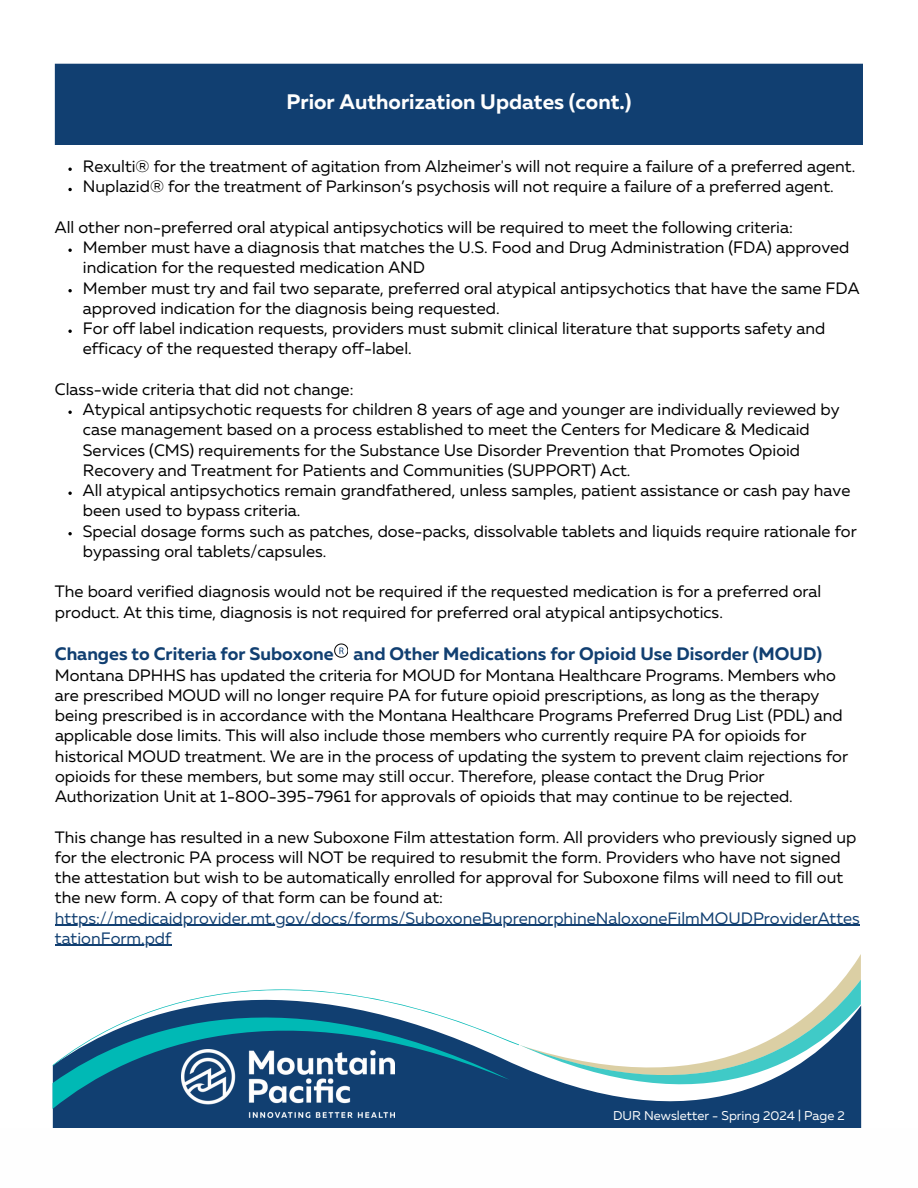
<style>
.page{position:relative;width:918px;height:1188px;background:#fff}
.page>*{position:absolute;margin:0;border:0;box-sizing:border-box;transform-origin:0 0}
.t1{font:700 21px "Muller";color:#fefefe}
.t2{font:700 18px "Muller";color:#113f71}
.t3{font:16.5px/20.2px "Muller";color:#000}
.t4{font:12.75px "Muller";color:#fefefe}
.s1{color:#113f71}
</style>
<div class="page">
<div style="left:55px;top:64px;width:808px;height:81px;background:#113f71"></div>
<svg style="left:68px;top:168px;width:4px;height:3px"></svg>
<svg style="left:68px;top:188px;width:4px;height:3px"></svg>
<svg style="left:68px;top:249px;width:4px;height:3px"></svg>
<svg style="left:68px;top:289px;width:4px;height:3px"></svg>
<svg style="left:68px;top:330px;width:4px;height:3px"></svg>
<svg style="left:68px;top:411px;width:4px;height:3px"></svg>
<svg style="left:68px;top:492px;width:4px;height:3px"></svg>
<svg style="left:68px;top:532px;width:4px;height:3px"></svg>
<hr style="left:55px;top:925px;width:805px;height:1px;background:#113f71">
<hr style="left:55px;top:945px;width:116px;height:1px;background:#113f71">
<svg style="left:53px;top:1085px;width:808px;height:43px;background:#27517e"></svg>
<div style="left:53px;top:1085px;width:457px;height:24px;background:#113f71"></div>
<svg style="left:53px;top:954px;width:808px;height:131px"></svg>
<img style="left:181px;top:1050px;width:214px;height:67px">
<svg style="left:334px;top:644px;width:14px;height:13px"></svg>
<h2 class="t1" style="left:287px;top:93px;width:346px">Prior Authorization Updates (cont.)</h2>
<p class="t3" style="left:83px;top:158px;width:774px">Rexulti® for the treatment of agitation from Alzheimer's will not require a failure of a preferred agent.</p>
<p class="t3" style="left:83px;top:178px;width:752px">Nuplazid® for the treatment of Parkinson’s psychosis will not require a failure of a preferred agent.</p>
<p class="t3" style="left:55px;top:218px;width:739px">All other non-preferred oral atypical antipsychotics will be required to meet the following criteria:</p>
<p class="t3" style="left:83px;top:239px;width:768px">Member must have a diagnosis that matches the U.S. Food and Drug Administration (FDA) approved indication for the requested medication AND</p>
<p class="t3" style="left:83px;top:279px;width:778px">Member must try and fail two separate, preferred oral atypical antipsychotics that have the same FDA approved indication for the diagnosis being requested.</p>
<p class="t3" style="left:83px;top:320px;width:744px">For off label indication requests, providers must submit clinical literature that supports safety and efficacy of the requested therapy off-label.</p>
<p class="t3" style="left:55px;top:380px;width:300px">Class-wide criteria that did not change:</p>
<p class="t3" style="left:83px;top:401px;width:758px">Atypical antipsychotic requests for children 8 years of age and younger are individually reviewed by case management based on a process established to meet the Centers for Medicare &amp; Medicaid Services (CMS) requirements for the Substance Use Disorder Prevention that Promotes Opioid Recovery and Treatment for Patients and Communities (SUPPORT) Act.</p>
<p class="t3" style="left:83px;top:482px;width:769px">All atypical antipsychotics remain grandfathered, unless samples, patient assistance or cash pay have been used to bypass criteria.</p>
<p class="t3" style="left:83px;top:522px;width:775px">Special dosage forms such as patches, dose-packs, dissolvable tablets and liquids require rationale for bypassing oral tablets/capsules.</p>
<p class="t3" style="left:55px;top:583px;width:768px">The board verified diagnosis would not be required if the requested medication is for a preferred oral product. At this time, diagnosis is not required for preferred oral atypical antipsychotics.</p>
<h3 class="t2" style="left:55px;top:646px;width:769px">Changes to Criteria for Suboxone and Other Medications for Opioid Use Disorder (MOUD)</h3>
<p class="t3" style="left:55px;top:666px;width:795px">Montana DPHHS has updated the criteria for MOUD for Montana Healthcare Programs. Members who are prescribed MOUD will no longer require PA for future opioid prescriptions, as long as the therapy being prescribed is in accordance with the Montana Healthcare Programs Preferred Drug List (PDL) and applicable dose limits. This will also include those members who currently require PA for opioids for historical MOUD treatment. We are in the process of updating the system to prevent claim rejections for opioids for these members, but some may still occur. Therefore, please contact the Drug Prior Authorization Unit at 1-800-395-7961 for approvals of opioids that may continue to be rejected.</p>
<p class="t3" style="left:55px;top:828px;width:806px">This change has resulted in a new Suboxone Film attestation form. All providers who previously signed up for the electronic PA process will NOT be required to resubmit the form. Providers who have not signed the attestation but wish to be automatically enrolled for approval for Suboxone films will need to fill out the new form. A copy of that form can be found at: <span class="s1">https://medicaidprovider.mt.gov/docs/forms/SuboxoneBuprenorphineNaloxoneFilmMOUDProviderAttes tationForm.pdf</span></p>
<p class="t4" style="left:613px;top:1110px;width:233px">DUR Newsletter - Spring 2024 | Page 2</p>
</div>
